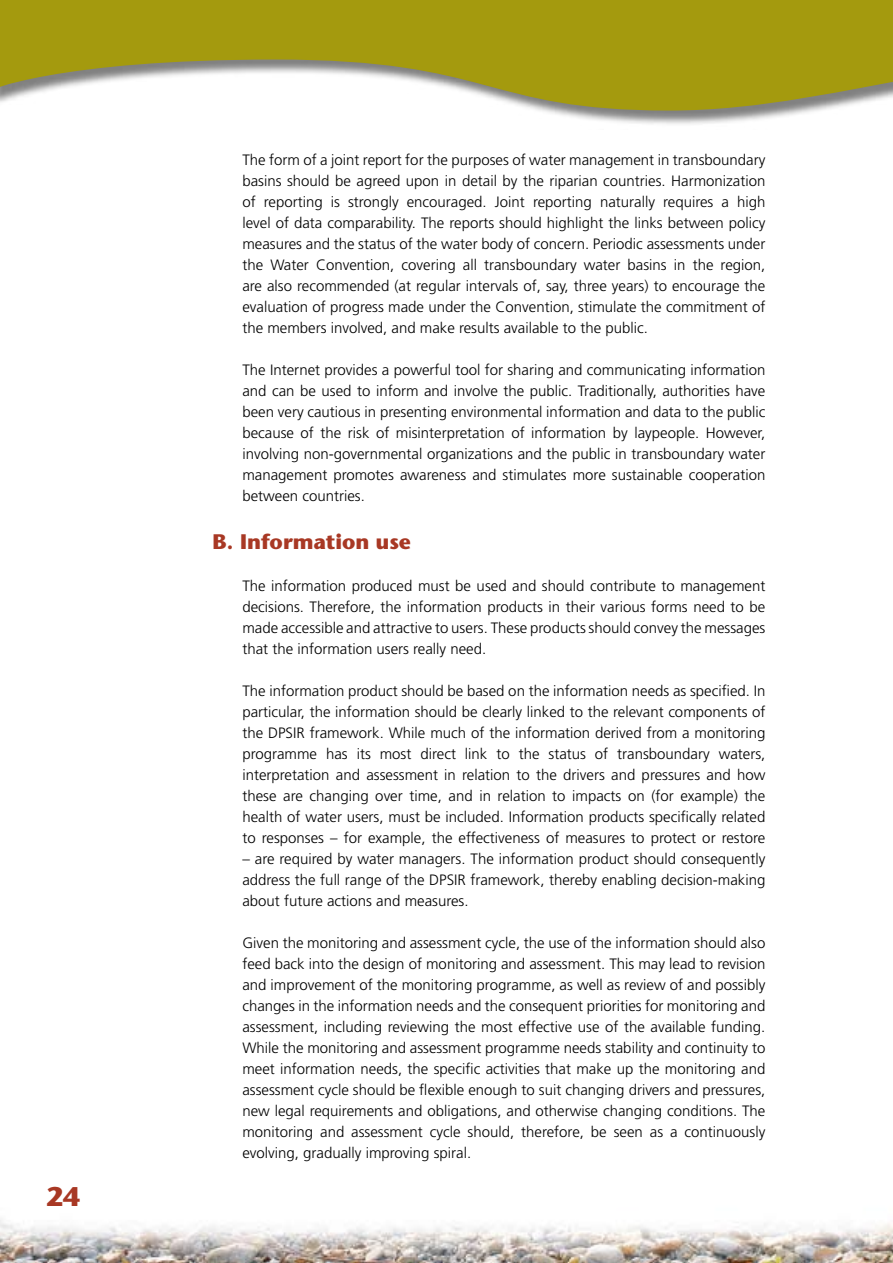
<style>
.page{position:relative;width:893px;height:1263px;background:#fff}
.page>*{position:absolute;margin:0;border:0;box-sizing:border-box;transform-origin:0 0}
.t1{font:700 27px "Stone Sans";color:#a83824}
.t2{font:700 21px "Stone Sans";letter-spacing:-.005em;color:#a83824}
.t3{font:300 15px/21px "Frutiger";color:#000;text-align:justify}
</style>
<div class="page">
<img style="left:0;top:1219px;width:893px;height:44px">
<svg style="left:0;top:0;width:893px;height:124px;fill:#a49a0e"></svg>
<h1 class="t1" style="left:46px;top:1179px;width:18px">24</h1>
<p class="t3" style="left:242px;top:149px;width:525px">The form of a joint report for the purposes of water management in transboundary basins should be agreed upon in detail by the riparian countries. Harmonization of reporting is strongly encouraged. Joint reporting naturally requires a high level of data comparability. The reports should highlight the links between policy measures and the status of the water body of concern. Periodic assessments under the Water Convention, covering all transboundary water basins in the region, are also recommended (at regular intervals of, say, three years) to encourage the evaluation of progress made under the Convention, stimulate the commitment of the members involved, and make results available to the public.</p>
<p class="t3" style="left:242px;top:359px;width:525px">The Internet provides a powerful tool for sharing and communicating information and can be used to inform and involve the public. Traditionally, authorities have been very cautious in presenting environmental information and data to the public because of the risk of misinterpretation of information by laypeople. However, involving non-governmental organizations and the public in transboundary water management promotes awareness and stimulates more sustainable cooperation between countries.</p>
<h2 class="t2" style="left:213px;top:528px;width:200px">B. Information use</h2>
<p class="t3" style="left:242px;top:575px;width:524px">The information produced must be used and should contribute to management decisions. Therefore, the information products in their various forms need to be made accessible and attractive to users. These products should convey the messages that the information users really need.</p>
<p class="t3" style="left:242px;top:680px;width:525px">The information product should be based on the information needs as specified. In particular, the information should be clearly linked to the relevant components of the DPSIR framework. While much of the information derived from a monitoring programme has its most direct link to the status of transboundary waters, interpretation and assessment in relation to the drivers and pressures and how these are changing over time, and in relation to impacts on (for example) the health of water users, must be included. Information products specifically related to responses – for example, the effectiveness of measures to protect or restore</p>
<p class="t3" style="left:242px;top:848px;width:524px">– are required by water managers. The information product should consequently address the full range of the DPSIR framework, thereby enabling decision-making about future actions and measures.</p>
<p class="t3" style="left:242px;top:932px;width:525px">Given the monitoring and assessment cycle, the use of the information should also feed back into the design of monitoring and assessment. This may lead to revision and improvement of the monitoring programme, as well as review of and possibly changes in the information needs and the consequent priorities for monitoring and assessment, including reviewing the most effective use of the available funding.<br>While the monitoring and assessment programme needs stability and continuity to meet information needs, the specific activities that make up the monitoring and assessment cycle should be flexible enough to suit changing drivers and pressures, new legal requirements and obligations, and otherwise changing conditions. The monitoring and assessment cycle should, therefore, be seen as a continuously evolving, gradually improving spiral.</p>
</div>
